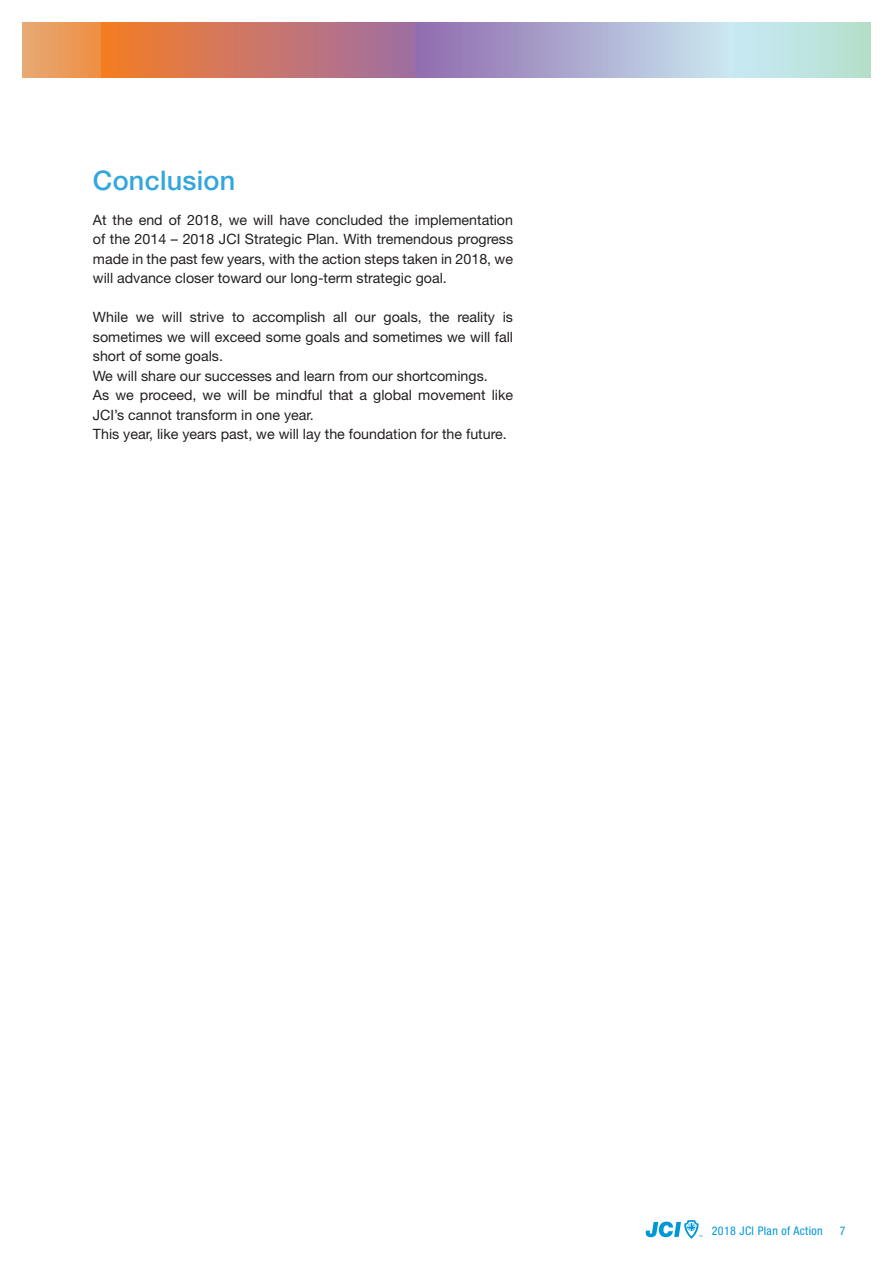
<style>
.page{position:relative;width:893px;height:1263px;background:#fff}
.page>*{position:absolute;margin:0;border:0;box-sizing:border-box;transform-origin:0 0}
.headline{font:500 27px "Helvetica Neue LT Pro";letter-spacing:.01em;color:#33a6de}
.copy{font:14.25px/19.5px "Helvetica Neue LT Pro";color:#231f20;text-align:justify}
.t1{font:condensed 12px "Helvetica Neue";letter-spacing:.03em;color:#0097d8}
</style>
<div class="page">
<svg style="left:646px;top:1220px;width:56px;height:19px"></svg>
<svg style="left:732px;top:22px;width:139px;height:56px;background:#bee4e0"></svg>
<svg style="left:22px;top:22px;width:79px;height:56px;background:#ea9b5c"></svg>
<div style="left:101px;top:5px;width:348px;height:73px;background:linear-gradient(to right,#f67d27,#966db4)"></div>
<div style="left:416px;top:15px;width:316px;height:63px;background:linear-gradient(to right,#906aae,#c9e8f1)"></div>
<div style="left:0;top:0;width:893px;height:22px;background:#fff"></div>
<p class="headline" style="left:93px;top:164px;width:144px">Conclusion</p>
<p class="copy" style="left:93px;top:210px;width:422px">At the end of 2018, we will have concluded the implementation of the 2014 – 2018 JCI Strategic Plan. With tremendous progress made in the past few years, with the action steps taken in 2018, we will advance closer toward our long-term strategic goal.</p>
<p class="copy" style="left:93px;top:307px;width:422px">While we will strive to accomplish all our goals, the reality is sometimes we will exceed some goals and sometimes we will fall short of some goals.</p>
<p class="copy" style="left:93px;top:366px;width:396px">We will share our successes and learn from our shortcomings.</p>
<p class="copy" style="left:93px;top:385px;width:422px">As we proceed, we will be mindful that a global movement like<br>JCI’s cannot transform in one year.</p>
<p class="copy" style="left:93px;top:424px;width:415px">This year, like years past, we will lay the foundation for the future.</p>
<p class="t1" style="left:712px;top:1223px;width:112px">2018 JCI Plan of Action</p>
<p class="t1" style="left:840px;top:1223px;width:7px">7</p>
</div>
